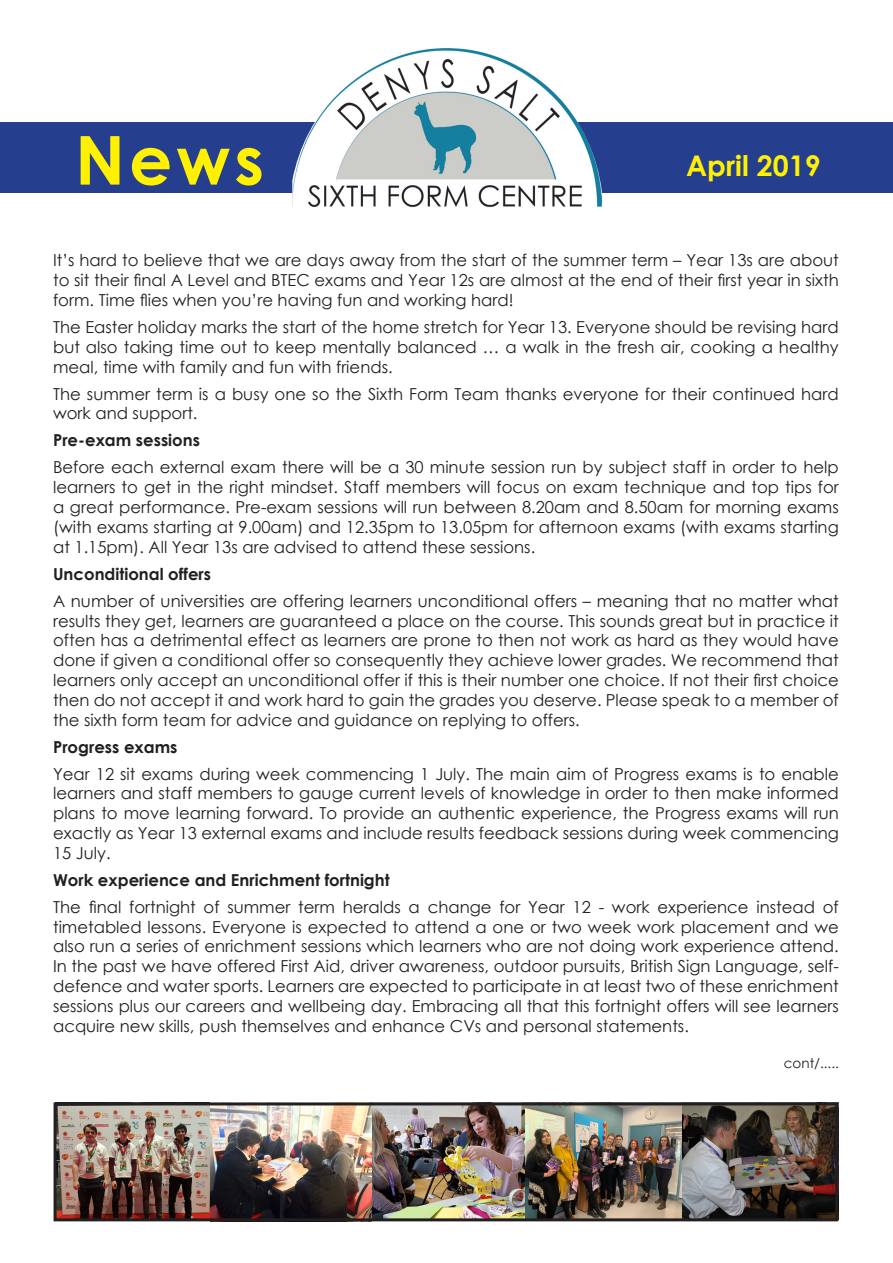
<style>
.page{position:relative;width:893px;height:1263px;background:#fff}
.page>*{position:absolute;margin:0;border:0;box-sizing:border-box;transform-origin:0 0}
.t1{font:700 67.5px "Century Gothic";color:#fff101}
.t2{font:700 28.5px "Century Gothic";color:#fff101}
.t3{font:16.5px/19.8px "Century Gothic";color:#231f20;text-align:justify}
.t4{font:700 16.5px "Century Gothic";color:#231f20}
.t5{font:13.5px "Century Gothic";color:#231f20}
</style>
<div class="page">
<div style="left:0;top:122px;width:893px;height:70px;background:#253f8e"></div>
<img style="left:292px;top:48px;width:310px;height:159px">
<img style="left:371px;top:1106px;width:463px;height:111px">
<img style="left:58px;top:1106px;width:153px;height:111px">
<img style="left:211px;top:1106px;width:160px;height:111px">
<div style="left:54px;top:1102px;width:784px;height:119px;border:3px solid #231f20"></div>
<p class="t1" style="left:75px;top:109px;width:191px">News</p>
<p class="t2" style="left:686px;top:144px;width:136px">April 2019</p>
<p class="t3" style="left:53px;top:250px;width:787px">It’s hard to believe that we are days away from the start of the summer term – Year 13s are about to sit their final A Level and BTEC exams and Year 12s are almost at the end of their first year in sixth form. Time flies when you’re having fun and working hard!</p>
<p class="t3" style="left:53px;top:317px;width:787px">The Easter holiday marks the start of the home stretch for Year 13. Everyone should be revising hard but also taking time out to keep mentally balanced … a walk in the fresh air, cooking a healthy meal, time with family and fun with friends.</p>
<p class="t3" style="left:53px;top:384px;width:787px">The summer term is a busy one so the Sixth Form Team thanks everyone for their continued hard work and support.</p>
<p class="t4" style="left:53px;top:428px;width:148px">Pre-exam sessions</p>
<p class="t3" style="left:53px;top:457px;width:787px">Before each external exam there will be a 30 minute session run by subject staff in order to help learners to get in the right mindset. Staff members will focus on exam technique and top tips for a great performance. Pre-exam sessions will run between 8.20am and 8.50am for morning exams (with exams starting at 9.00am) and 12.35pm to 13.05pm for afternoon exams (with exams starting at 1.15pm). All Year 13s are advised to attend these sessions.</p>
<p class="t4" style="left:53px;top:561px;width:160px">Unconditional offers</p>
<p class="t3" style="left:53px;top:591px;width:787px">A number of universities are offering learners unconditional offers – meaning that no matter what results they get, learners are guaranteed a place on the course. This sounds great but in practice it often has a detrimental effect as learners are prone to then not work as hard as they would have done if given a conditional offer so consequently they achieve lower grades. We recommend that learners only accept an unconditional offer if this is their number one choice. If not their first choice then do not accept it and work hard to gain the grades you deserve. Please speak to a member of the sixth form team for advice and guidance on replying to offers.</p>
<p class="t4" style="left:53px;top:734px;width:126px">Progress exams</p>
<p class="t3" style="left:53px;top:763px;width:787px">Year 12 sit exams during week commencing 1 July. The main aim of Progress exams is to enable learners and staff members to gauge current levels of knowledge in order to then make informed plans to move learning forward. To provide an authentic experience, the Progress exams will run exactly as Year 13 external exams and include results feedback sessions during week commencing 15 July.</p>
<p class="t4" style="left:53px;top:867px;width:338px">Work experience and Enrichment fortnight</p>
<p class="t3" style="left:53px;top:897px;width:787px">The final fortnight of summer term heralds a change for Year 12 - work experience instead of timetabled lessons. Everyone is expected to attend a one or two week work placement and we also run a series of enrichment sessions which learners who are not doing work experience attend.<br>In the past we have offered First Aid, driver awareness, outdoor pursuits, British Sign Language, self&shy;defence and water sports. Learners are expected to participate in at least two of these enrichment sessions plus our careers and wellbeing day. Embracing all that this fortnight offers will see learners acquire new skills, push themselves and enhance CVs and personal statements.</p>
<p class="t5" style="left:784px;top:1053px;width:56px">cont/.....</p>
</div>
